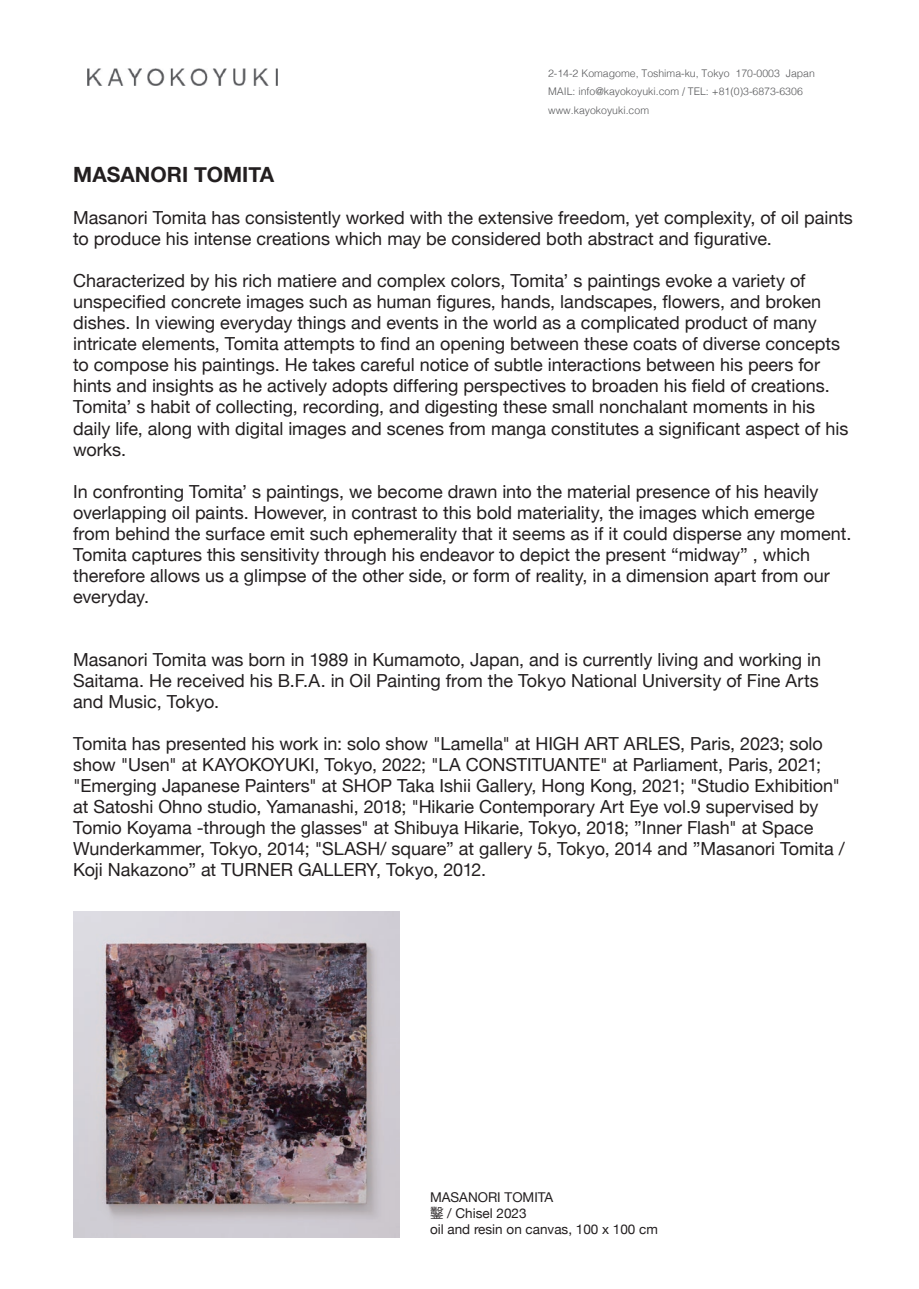
<style>
.page{position:relative;width:919px;height:1289px;background:#fff}
.page>*{position:absolute;margin:0;border:0;box-sizing:border-box;transform-origin:0 0}
.t1{font:700 21px "Helvetica Neue";color:#231f20}
.t2{font:18px/21px "Helvetica Neue";color:#231f20}
.t3{font:13.5px/16.2px "Helvetica Neue";color:#231f20}
.t4{font:300 10.5px/18.3px "Helvetica";color:#57585a}
.s1{font-family:"Koz Go Pr 6 N"}
</style>
<div class="page">
<img style="left:73px;top:911px;width:326px;height:326px">
<img style="left:88px;top:68px;width:190px;height:17px">
<p class="t4" style="left:548px;top:63px;width:268px">2-14-2 Komagome, Toshima-ku, Tokyo 170-0003 Japan<br>MAIL: info@kayokoyuki.com / TEL: +81(0)3-6873-6306 www.kayokoyuki.com</p>
<p class="t1" style="left:73px;top:158px;width:202px">MASANORI TOMITA</p>
<p class="t2" style="left:73px;top:208px;width:781px">Masanori Tomita has consistently worked with the extensive freedom, yet complexity, of oil paints to produce his intense creations which may be considered both abstract and figurative.</p>
<p class="t2" style="left:73px;top:271px;width:776px">Characterized by his rich matiere and complex colors, Tomita’ s paintings evoke a variety of unspecified concrete images such as human figures, hands, landscapes, flowers, and broken dishes. In viewing everyday things and events in the world as a complicated product of many intricate elements, Tomita attempts to find an opening between these coats of diverse concepts to compose his paintings. He takes careful notice of subtle interactions between his peers for hints and insights as he actively adopts differing perspectives to broaden his field of creations.<br>Tomita’ s habit of collecting, recording, and digesting these small nonchalant moments in his daily life, along with digital images and scenes from manga constitutes a significant aspect of his works.</p>
<p class="t2" style="left:73px;top:481px;width:779px">In confronting Tomita’ s paintings, we become drawn into the material presence of his heavily overlapping oil paints. However, in contrast to this bold materiality, the images which emerge from behind the surface emit such ephemerality that it seems as if it could disperse any moment.<br>Tomita captures this sensitivity through his endeavor to depict the present “midway” , which therefore allows us a glimpse of the other side, or form of reality, in a dimension apart from our everyday.</p>
<p class="t2" style="left:73px;top:649px;width:749px">Masanori Tomita was born in 1989 in Kumamoto, Japan, and is currently living and working in<br>Saitama. He received his B.F.A. in Oil Painting from the Tokyo National University of Fine Arts and Music, Tokyo.</p>
<p class="t2" style="left:73px;top:733px;width:773px">Tomita has presented his work in: solo show "Lamella" at HIGH ART ARLES, Paris, 2023; solo show "Usen" at KAYOKOYUKI, Tokyo, 2022; "LA CONSTITUANTE" at Parliament, Paris, 2021; "Emerging Japanese Painters" at SHOP Taka Ishii Gallery, Hong Kong, 2021; "Studio Exhibition" at Satoshi Ohno studio, Yamanashi, 2018; "Hikarie Contemporary Art Eye vol.9 supervised by Tomio Koyama -through the glasses" at Shibuya Hikarie, Tokyo, 2018; ”Inner Flash" at Space Wunderkammer, Tokyo, 2014; "SLASH/ square” at gallery 5, Tokyo, 2014 and ”Masanori Tomita / Koji Nakazono” at TURNER GALLERY, Tokyo, 2012.</p>
<p class="t3" style="left:430px;top:1189px;width:229px">MASANORI TOMITA<br><span class="s1">鑿</span> / Chisel 2023<br>oil and resin on canvas, 100 x 100 cm</p>
</div>
